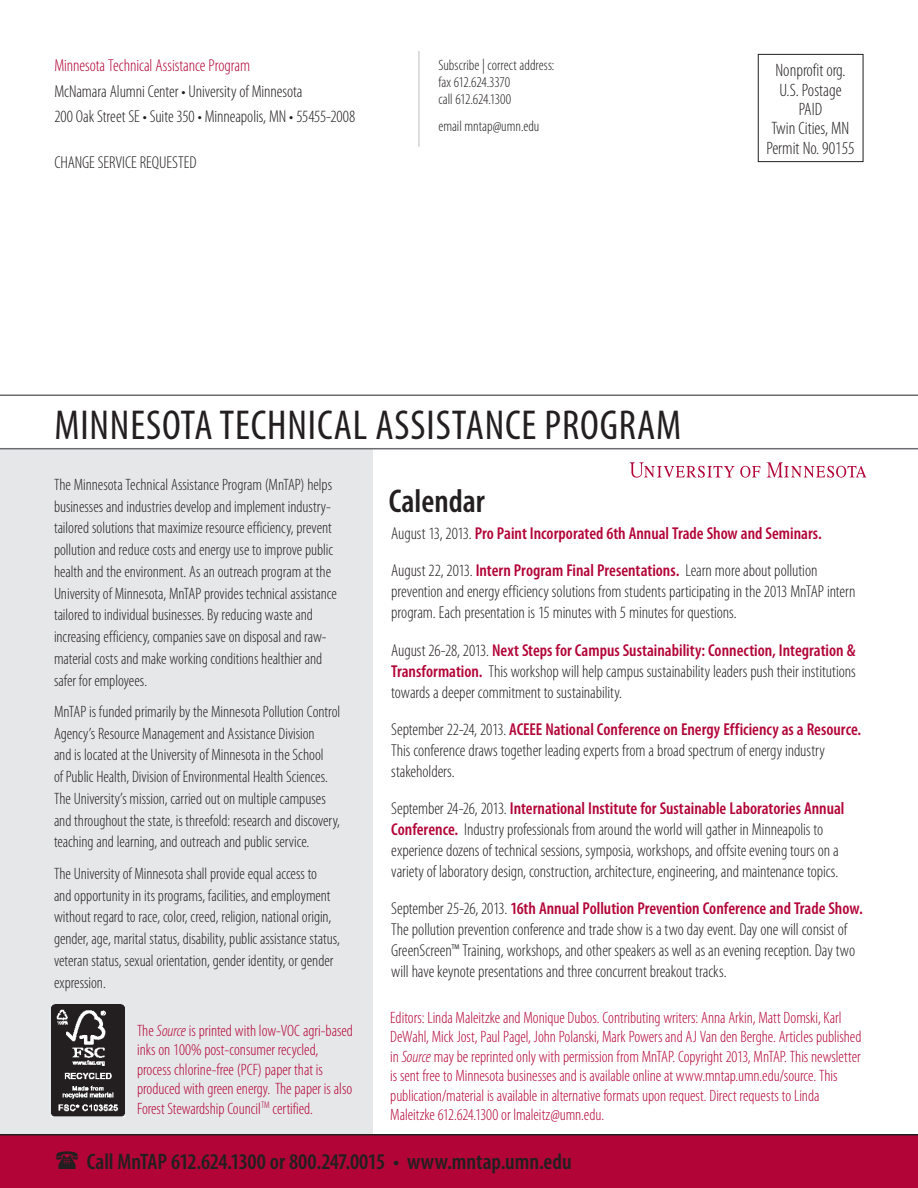
<style>
.page{position:relative;width:918px;height:1188px;background:#fff}
.page>*{position:absolute;margin:0;border:0;box-sizing:border-box;transform-origin:0 0}
.t1{font:condensed 42px "Myriad Pro";letter-spacing:.02em;color:#231f20}
.t2{font:600 condensed 33px "Myriad Pro";color:#231f20}
.t3{font:600 condensed 22.5px "Myriad Pro";letter-spacing:-.005em;color:#231f20}
.t4{font:300 condensed 18px/19.5px "Myriad Pro";color:#231f20;text-align:center}
.t5{font:300 condensed 17.25px/21px "Myriad Pro";letter-spacing:-.005em;color:#231f20}
.t6{font:600 condensed 17.25px/37.2px "Myriad Pro";color:#b30437}
.t7{font:300 condensed 17.25px "Myriad Pro";letter-spacing:-.005em;color:#b30437}
.t8{font:300 condensed 16.5px/21.8px "Myriad Pro";letter-spacing:-.005em;color:#231f20}
.t9{font:300 condensed 16.5px/19.5px "Myriad Pro";color:#b30437}
.t10{font:300 condensed 15px/17.2px "Myriad Pro";color:#231f20}
.s1{font-style:italic}
.s2{font-weight:300;color:#231f20}
.s3{font-weight:600;color:#b30437}
</style>
<div class="page">
<div style="left:758px;top:54px;width:105px;height:108px;border:1px solid #231f20"></div>
<hr style="left:419px;top:51px;width:1px;height:96px;background:#bcbdc0">
<hr style="left:0;top:394px;width:918px;height:2px;background:#6c6d70">
<div style="left:0;top:449px;width:373px;height:699px;background:#e6e7e9"></div>
<div style="left:0;top:1134px;width:918px;height:54px;background:#b30437"></div>
<hr style="left:0;top:448px;width:918px;height:1px;background:#6c6d70">
<svg style="left:767px;top:462px;width:99px;height:16px"></svg>
<svg style="left:630px;top:462px;width:130px;height:16px"></svg>
<img style="left:51px;top:1004px;width:73px;height:113px">
<svg style="left:56px;top:1151px;width:22px;height:18px"></svg>
<p class="t7" style="left:54px;top:56px;width:197px">Minnesota Technical Assistance Program</p>
<p class="t5" style="left:54px;top:79px;width:303px;line-height:25.3px">McNamara Alumni Center • University of Minnesota<br>200 Oak Street SE • Suite 350 • Minneapolis, MN • 55455-2008</p>
<p class="t5" style="left:54px;top:152px;width:144px">CHANGE SERVICE REQUESTED</p>
<p class="t10" style="left:438px;top:57px;width:118px">Subscribe | correct address: fax 612.624.3370<br>call 612.624.1300</p>
<p class="t10" style="left:438px;top:118px;width:102px">email mntap@umn.edu</p>
<p class="t4" style="left:766px;top:61px;width:90px">Nonprofit org.<br>U.S. Postage<br>PAID<br>Twin Cities, MN<br>Permit No. 90155</p>
<h1 class="t1" style="left:54px;top:399px;width:625px">MINNESOTA TECHNICAL ASSISTANCE PROGRAM</h1>
<p class="t8" style="left:54px;top:474px;width:284px">The Minnesota Technical Assistance Program (MnTAP) helps businesses and industries develop and implement industry&shy;tailored solutions that maximize resource efficiency, prevent pollution and reduce costs and energy use to improve public health and the environment. As an outreach program at the University of Minnesota, MnTAP provides technical assistance tailored to individual businesses. By reducing waste and increasing efficiency, companies save on disposal and raw&shy;material costs and make working conditions healthier and safer for employees.</p>
<p class="t8" style="left:54px;top:701px;width:288px">MnTAP is funded primarily by the Minnesota Pollution Control Agency’s Resource Management and Assistance Division<br>and is located at the University of Minnesota in the School<br>of Public Health, Division of Environmental Health Sciences.<br>The University’s mission, carried out on multiple campuses and throughout the state, is threefold: research and discovery, teaching and learning, and outreach and public service.</p>
<p class="t8" style="left:54px;top:863px;width:287px">The University of Minnesota shall provide equal access to<br>and opportunity in its programs, facilities, and employment without regard to race, color, creed, religion, national origin, gender, age, marital status, disability, public assistance status, veteran status, sexual orientation, gender identity, or gender expression.</p>
<p class="t9" style="left:137px;top:1021px;width:217px">The <span class="s1">Source</span> is printed with low-VOC agri-based inks on 100% post-consumer recycled, process chlorine-free (PCF) paper that is produced with green energy. The paper is also Forest Stewardship Council<sup>TM</sup> certified.</p>
<h2 class="t2" style="left:389px;top:483px;width:98px">Calendar</h2>
<p class="t6" style="left:391px;top:515px;width:432px"><span class="s2">August 13, 2013.</span> Pro Paint Incorporated 6th Annual Trade Show and Seminars.<br><span class="s2">August 22, 2013.</span> Intern Program Final Presentations. <span class="s2">Learn more about pollution</span></p>
<p class="t5" style="left:391px;top:582px;width:466px">prevention and energy efficiency solutions from students participating in the 2013 MnTAP intern program. Each presentation is 15 minutes with 5 minutes for questions.</p>
<p class="t5" style="left:391px;top:640px;width:466px;text-align:justify">August 26-28, 2013. <span class="s3">Next Steps for Campus Sustainability: Connection, Integration &amp; Transformation.</span> This workshop will help campus sustainability leaders push their institutions towards a deeper commitment to sustainability.</p>
<p class="t5" style="left:391px;top:719px;width:472px">September 22-24, 2013. <span class="s3">ACEEE National Conference on Energy Efficiency as a Resource.<br></span>This conference draws together leading experts from a broad spectrum of energy industry stakeholders.</p>
<p class="t5" style="left:391px;top:798px;width:455px">September 24-26, 2013. <span class="s3">International Institute for Sustainable Laboratories Annual Conference.</span> Industry professionals from around the world will gather in Minneapolis to experience dozens of technical sessions, symposia, workshops, and offsite evening tours on a variety of laboratory design, construction, architecture, engineering, and maintenance topics.</p>
<p class="t5" style="left:391px;top:898px;width:473px">September 25-26, 2013. <span class="s3">16th Annual Pollution Prevention Conference and Trade Show.<br></span>The pollution prevention conference and trade show is a two day event. Day one will consist of GreenScreen™ Training, workshops, and other speakers as well as an evening reception. Day two will have keynote presentations and three concurrent breakout tracks.</p>
<p class="t9" style="left:390px;top:1008px;width:473px">Editors: Linda Maleitzke and Monique Dubos. Contributing writers: Anna Arkin, Matt Domski, Karl DeWahl, Mick Jost, Paul Pagel, John Polanski, Mark Powers and AJ Van den Berghe. Articles published in <span class="s1">Source</span> may be reprinted only with permission from MnTAP. Copyright 2013, MnTAP. This newsletter is sent free to Minnesota businesses and is available online at www.mntap.umn.edu/source. This publication/material is available in alternative formats upon request. Direct requests to Linda Maleitzke 612.624.1300 or lmaleitz@umn.edu.</p>
<h3 class="t3" style="left:87px;top:1149px;width:486px">Call MnTAP 612.624.1300 or 800.247.0015 • www.mntap.umn.edu</h3>
</div>
